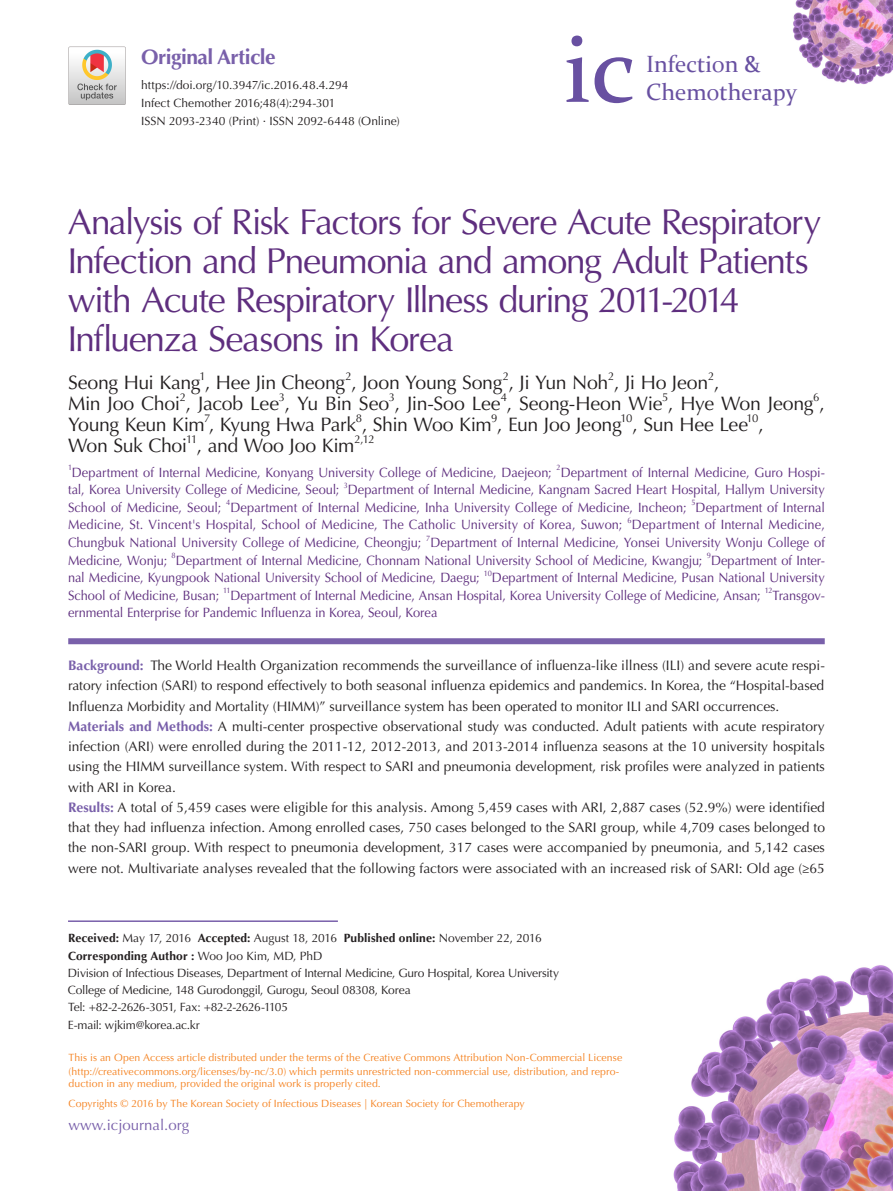
<style>
.page{position:relative;width:893px;height:1191px;background:#fff}
.page>*{position:absolute;margin:0;border:0;box-sizing:border-box;transform-origin:0 0}
.영문_타이틀{font:36px/39px "Optima LT Std";letter-spacing:-.04em;color:#5e2e7e}
.t1{font:23.55px "Constantia";color:#6850a1}
.t2{font:700 21px "Optima LT Std";letter-spacing:-.025em;color:#7960aa}
.저자명{font:19.5px "Optima LT Std";letter-spacing:-.015em;color:#231f20}
.t3{font:15px "Optima LT Std";color:#7960aa}
.초록_영문{font:13.8px/20.2px "Optima LT Std";color:#231f20;text-align:justify}
.저자_소속{font:13.5px "Optima LT Std";color:#5e2e7e;scale:.95 1}
.저자_소속_교신저자{font:12px/17.2px "Optima LT Std";letter-spacing:-.01em;color:#231f20}
.저자_소속_교신저자-2{font:12px "Optima LT Std";letter-spacing:-.03em;color:#231f20}
.저자_소속_교신저자-3{font:700 12px "Optima LT Std";letter-spacing:.01em;color:#231f20}
.저자명-2{font:11.4px "Optima LT Std";letter-spacing:-.055em;color:#231f20}
.t4{font:10.5px/13.5px "Optima LT Std";letter-spacing:.005em;color:#f58220}
.저자_소속-2{font:7.8px "Optima LT Std";color:#5e2e7e;scale:.95 1}
.s1{font-weight:700;color:#7960aa}
.s2{font-weight:700}
.s3{font-weight:400}
</style>
<div class="page">
<img style="left:673px;top:965px;width:220px;height:226px">
<img style="left:792px;top:0;width:101px;height:85px">
<svg style="left:566px;top:36px;width:66px;height:67px"></svg>
<hr style="left:68px;top:920px;width:270px;height:2px;background:#7960aa">
<div style="left:68px;top:638px;width:757px;height:6px;background:#7960aa"></div>
<img style="left:68px;top:47px;width:58px;height:57px">
<p class="t2" style="left:141px;top:44px;width:136px">Original Article</p>
<p class="저자_소속_교신저자" style="left:141px;top:76px;width:209px">https://doi.org/10.3947/ic.2016.48.4.294</p>
<p class="저자_소속_교신저자" style="left:141px;top:94px;width:196px">Infect Chemother 2016;48(4):294-301</p>
<p class="저자_소속_교신저자" style="left:141px;top:112px;width:260px">ISSN 2093-2340 (Print) · ISSN 2092-6448 (Online)</p>
<p class="t1" style="left:646px;top:48px;width:115px">Infection &amp;</p>
<p class="t1" style="left:646px;top:76px;width:152px">Chemotherapy</p>
<p class="영문_타이틀" style="left:67px;top:203px;width:755px">Analysis of Risk Factors for Severe Acute Respiratory Infection and Pneumonia and among Adult Patients with Acute Respiratory Illness during 2011-2014<br>Influenza Seasons in Korea</p>
<p class="저자명" style="left:68px;top:371px;width:653px">Seong Hui Kang , Hee Jin Cheong , Joon Young Song , Ji Yun Noh , Ji Ho Jeon ,</p>
<p class="저자명-2" style="left:199px;top:369px;width:8px">1</p>
<p class="저자명-2" style="left:346px;top:369px;width:8px">2</p>
<p class="저자명-2" style="left:503px;top:369px;width:8px">2</p>
<p class="저자명-2" style="left:608px;top:369px;width:8px">2</p>
<p class="저자명-2" style="left:708px;top:369px;width:8px">2</p>
<p class="저자명" style="left:68px;top:392px;width:758px">Min Joo Choi , Jacob Lee , Yu Bin Seo , Jin-Soo Lee , Seong-Heon Wie , Hye Won Jeong ,</p>
<p class="저자명-2" style="left:180px;top:390px;width:8px">2</p>
<p class="저자명-2" style="left:279px;top:390px;width:8px">3</p>
<p class="저자명-2" style="left:389px;top:390px;width:8px">3</p>
<p class="저자명-2" style="left:501px;top:390px;width:8px">4</p>
<p class="저자명-2" style="left:662px;top:390px;width:8px">5</p>
<p class="저자명-2" style="left:813px;top:390px;width:8px">6</p>
<p class="저자명" style="left:68px;top:413px;width:555px">Young Keun Kim , Kyung Hwa Park , Shin Woo Kim , Eun Joo Jeong</p>
<p class="저자명-2" style="left:204px;top:411px;width:8px">7</p>
<p class="저자명-2" style="left:356px;top:411px;width:8px">8</p>
<p class="저자명-2" style="left:491px;top:411px;width:8px">9</p>
<p class="저자명-2" style="left:621px;top:411px;width:14px">10</p>
<p class="저자명" style="left:632px;top:413px;width:117px">, Sun Hee Lee</p>
<p class="저자명-2" style="left:746px;top:411px;width:14px">10</p>
<p class="저자명" style="left:758px;top:413px;width:7px">,</p>
<p class="저자명" style="left:68px;top:434px;width:121px">Won Suk Choi</p>
<p class="저자명-2" style="left:186px;top:432px;width:13px">11</p>
<p class="저자명" style="left:197px;top:434px;width:159px">, and Woo Joo Kim</p>
<p class="저자명-2" style="left:354px;top:432px;width:22px">2,12</p>
<p class="저자_소속-2" style="left:68px;top:463px;width:6px">1</p>
<p class="저자_소속" style="left:72px;top:464px;width:507px">Department of Internal Medicine, Konyang University College of Medicine, Daejeon;</p>
<p class="저자_소속-2" style="left:557px;top:463px;width:6px">2</p>
<p class="저자_소속" style="left:561px;top:464px;width:280px">Department of Internal Medicine, Guro Hospi-</p>
<p class="저자_소속" style="left:68px;top:482px;width:287px">tal, Korea University College of Medicine, Seoul;</p>
<p class="저자_소속-2" style="left:344px;top:481px;width:6px">3</p>
<p class="저자_소속" style="left:348px;top:482px;width:504px">Department of Internal Medicine, Kangnam Sacred Heart Hospital, Hallym University</p>
<p class="저자_소속" style="left:68px;top:499px;width:163px">School of Medicine, Seoul;</p>
<p class="저자_소속-2" style="left:226px;top:498px;width:6px">4</p>
<p class="저자_소속" style="left:230px;top:499px;width:482px">Department of Internal Medicine, Inha University College of Medicine, Incheon;</p>
<p class="저자_소속-2" style="left:691px;top:498px;width:6px">5</p>
<p class="저자_소속" style="left:696px;top:499px;width:138px">Department of Internal</p>
<p class="저자_소속" style="left:68px;top:517px;width:585px">Medicine, St. Vincent's Hospital, School of Medicine, The Catholic University of Korea, Suwon;</p>
<p class="저자_소속-2" style="left:628px;top:516px;width:6px">6</p>
<p class="저자_소속" style="left:632px;top:517px;width:205px">Department of Internal Medicine,</p>
<p class="저자_소속" style="left:68px;top:534px;width:373px">Chungbuk National University College of Medicine, Cheongju;</p>
<p class="저자_소속-2" style="left:426px;top:533px;width:6px">7</p>
<p class="저자_소속" style="left:430px;top:534px;width:417px">Department of Internal Medicine, Yonsei University Wonju College of</p>
<p class="저자_소속" style="left:68px;top:552px;width:106px">Medicine, Wonju;</p>
<p class="저자_소속-2" style="left:172px;top:551px;width:6px">8</p>
<p class="저자_소속" style="left:176px;top:552px;width:556px">Department of Internal Medicine, Chonnam National University School of Medicine, Kwangju;</p>
<p class="저자_소속-2" style="left:707px;top:551px;width:6px">9</p>
<p class="저자_소속" style="left:711px;top:552px;width:121px">Department of Inter-</p>
<p class="저자_소속" style="left:68px;top:569px;width:435px">nal Medicine, Kyungpook National University School of Medicine, Daegu;</p>
<p class="저자_소속-2" style="left:484px;top:568px;width:10px">10</p>
<p class="저자_소속" style="left:492px;top:569px;width:352px">Department of Internal Medicine, Pusan National University</p>
<p class="저자_소속" style="left:68px;top:587px;width:161px">School of Medicine, Busan;</p>
<p class="저자_소속-2" style="left:223px;top:586px;width:10px">11</p>
<p class="저자_소속" style="left:230px;top:587px;width:560px">Department of Internal Medicine, Ansan Hospital, Korea University College of Medicine, Ansan;</p>
<p class="저자_소속-2" style="left:765px;top:586px;width:10px">12</p>
<p class="저자_소속" style="left:772px;top:587px;width:57px">Transgov-</p>
<p class="저자_소속" style="left:68px;top:605px;width:390px">ernmental Enterprise for Pandemic Influenza in Korea, Seoul, Korea</p>
<p class="초록_영문" style="left:68px;top:655px;width:758px"><span class="s1">Background:</span> The World Health Organization recommends the surveillance of influenza-like illness (ILI) and severe acute respi&shy;ratory infection (SARI) to respond effectively to both seasonal influenza epidemics and pandemics. In Korea, the “Hospital-based Influenza Morbidity and Mortality (HIMM)” surveillance system has been operated to monitor ILI and SARI occurrences.</p>
<p class="초록_영문" style="left:68px;top:716px;width:758px"><span class="s1">Materials and Methods:</span> A multi-center prospective observational study was conducted. Adult patients with acute respiratory infection (ARI) were enrolled during the 2011-12, 2012-2013, and 2013-2014 influenza seasons at the 10 university hospitals using the HIMM surveillance system. With respect to SARI and pneumonia development, risk profiles were analyzed in patients with ARI in Korea.</p>
<p class="초록_영문" style="left:68px;top:797px;width:758px"><span class="s1">Results:</span> A total of 5,459 cases were eligible for this analysis. Among 5,459 cases with ARI, 2,887 cases (52.9%) were identified that they had influenza infection. Among enrolled cases, 750 cases belonged to the SARI group, while 4,709 cases belonged to the non-SARI group. With respect to pneumonia development, 317 cases were accompanied by pneumonia, and 5,142 cases were not. Multivariate analyses revealed that the following factors were associated with an increased risk of SARI: Old age (≥65</p>
<p class="저자_소속_교신저자" style="left:68px;top:929px;width:475px"><span class="s2">Received:</span> May 17, 2016 <span class="s2">Accepted:</span> August 18, 2016 <span class="s2">Published online:</span> November 22, 2016</p>
<p class="저자_소속_교신저자-3" style="left:68px;top:948px;width:256px">Corresponding Author : <span class="s3">Woo Joo Kim, MD, PhD</span></p>
<p class="저자_소속_교신저자" style="left:68px;top:964px;width:493px">Division of Infectious Diseases, Department of Internal Medicine, Guro Hospital, Korea University<br>College of Medicine, 148 Gurodonggil, Gurogu, Seoul 08308, Korea</p>
<p class="저자_소속_교신저자-2" style="left:68px;top:1000px;width:222px">Tel: +82-2-2626-3051, Fax: +82-2-2626-1105</p>
<p class="저자_소속_교신저자" style="left:68px;top:1016px;width:133px">E-mail: wjkim@korea.ac.kr</p>
<p class="t4" style="left:69px;top:1051px;width:555px">This is an Open Access article distributed under the terms of the Creative Commons Attribution Non-Commercial License (http://creativecommons.org/licenses/by-nc/3.0) which permits unrestricted non-commercial use, distribution, and repro-</p>
<p class="t4" style="left:69px;top:1076px;width:314px">duction in any medium, provided the original work is properly cited.</p>
<p class="t4" style="left:69px;top:1097px;width:458px">Copyrights © 2016 by The Korean Society of Infectious Diseases | Korean Society for Chemotherapy</p>
<p class="t3" style="left:69px;top:1116px;width:122px">www.icjournal.org</p>
</div>
